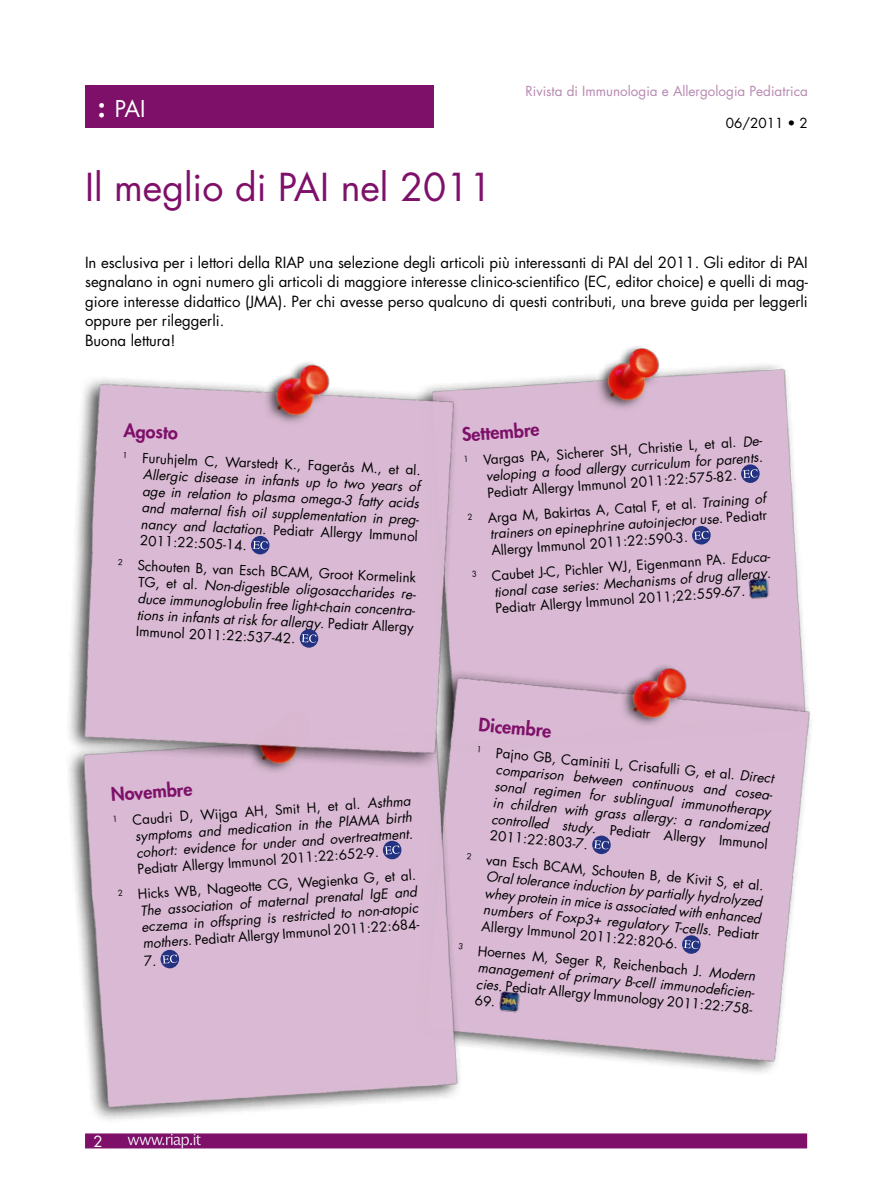
<style>
.page{position:relative;width:893px;height:1191px;background:#fff}
.page>*{position:absolute;margin:0;border:0;box-sizing:border-box;transform-origin:0 0}
.t1{font:37.5px "Futura Std";color:#7e106a}
.t2{font:22.5px "Futura Std";color:#fff}
.t3{font:800 18px "Futura Std";color:#7e106a}
.t4{font:15px/19.5px "Futura Std";color:#000}
.t5{font:15px "Futura Std";color:#fff}
.t6{font:italic 13.5px/16.5px "Futura Std";color:#000}
.t7{font:13.5px/16.5px "Futura Std";color:#000}
.t8{font:13.5px "Futura Std";color:#b788b1}
.s1{font-weight:800;font-size:27px}
.s2{font-style:normal}
.s3{font-style:italic}
</style>
<div class="page">
<div style="left:85px;top:85px;width:349px;height:43px;background:#7e106a"></div>
<div style="left:85px;top:1133px;width:722px;height:15px;background:#7e106a"></div>
<svg style="left:128px;top:1133px;width:73px;height:15px"></svg>
<img style="left:498px;top:346px;width:304px;height:280px">
<svg style="left:741px;top:464px;width:19px;height:19px"></svg>
<svg style="left:743px;top:469px;width:15px;height:9px"></svg>
<svg style="left:692px;top:525px;width:19px;height:20px"></svg>
<svg style="left:694px;top:530px;width:15px;height:10px"></svg>
<img style="left:748px;top:578px;width:22px;height:21px">
<img style="left:486px;top:626px;width:325px;height:447px">
<svg style="left:592px;top:835px;width:19px;height:19px"></svg>
<svg style="left:682px;top:934px;width:19px;height:20px"></svg>
<img style="left:499px;top:991px;width:21px;height:21px">
<img style="left:70px;top:793px;width:416px;height:327px">
<svg style="left:383px;top:840px;width:19px;height:19px"></svg>
<svg style="left:385px;top:845px;width:15px;height:9px"></svg>
<svg style="left:160px;top:949px;width:19px;height:19px"></svg>
<svg style="left:162px;top:954px;width:15px;height:9px"></svg>
<img style="left:69px;top:362px;width:429px;height:431px">
<svg style="left:251px;top:535px;width:19px;height:19px"></svg>
<svg style="left:253px;top:541px;width:14px;height:8px"></svg>
<svg style="left:300px;top:629px;width:18px;height:19px"></svg>
<svg style="left:301px;top:634px;width:15px;height:9px"></svg>
<svg style="left:144px;top:955px;width:11px;height:11px"></svg>
<svg style="left:124px;top:451px;width:2px;height:7px"></svg>
<svg style="left:118px;top:559px;width:4px;height:6px"></svg>
<h2 class="t2" style="left:98px;top:95px;width:49px"><span class="s1">:</span> pai</h2>
<h1 class="t1" style="left:85px;top:163px;width:409px">Il meglio di PAI nel 2011</h1>
<p class="t8" style="left:526px;top:83px;width:284px">Rivista di Immunologia e Allergologia Pediatrica</p>
<p class="t7" style="left:726px;top:115px;width:84px">06/2011 • 2</p>
<p class="t4" style="left:85px;top:252px;width:724px">In esclusiva per i lettori della RIAP una selezione degli articoli più interessanti di PAI del 2011. Gli editor di PAI segnalano in ogni numero gli articoli di maggiore interesse clinico-scientifico (EC, editor choice) e quelli di mag&shy;giore interesse didattico (JMA). Per chi avesse perso qualcuno di questi contributi, una breve guida per leggerli oppure per rileggerli.<br>Buona lettura!</p>
<h3 class="t3" style="left:124px;top:419px;width:56px;rotate:2deg">Agosto</h3>
<p class="t7" style="left:143px;top:449px;width:280px;rotate:3deg">Furuhjelm C, Warstedt K., Fagerås M., et al.</p>
<p class="t6" style="left:144px;top:465px;width:283px;rotate:3deg">Allergic disease in infants up to two years of age in relation to plasma omega-3 fatty acids and maternal fi sh oil supplementation in preg&shy;nancy and lactation<span class="s2">. Pediatr Allergy Immunol</span></p>
<p class="t7" style="left:141px;top:532px;width:108px;rotate:3deg">2011:22:505-14.</p>
<p class="t6" style="left:138px;top:556px;width:284px;rotate:3deg"><span class="s2">Schouten B, van Esch BCAM, Groot Kormelink TG, et al.</span> Non-digestible oligosaccharides re&shy;duce immunoglobulin free light-chain concentra&shy;tions in infants at risk for allergy<span class="s2">. PediatrAllergy Immunol 2011:22:537-42.</span></p>
<h3 class="t3" style="left:110px;top:783px;width:83px;rotate:-4deg">Novembre</h3>
<p class="t6" style="left:134px;top:811px;width:279px;text-align:justify;text-indent:-21px;rotate:-4deg"><sup>1</sup> <span class="s2">Caudri D, Wijga AH, Smit H, et al.</span> Asthma symptoms and medication in the PIAMA birth cohort: evidence for under and overtreatment<span class="s2">.<br>Pediatr Allergy Immunol 2011:22:652-9.</span></p>
<p class="t6" style="left:139px;top:886px;width:279px;text-align:justify;text-indent:-21px;rotate:-4deg"><sup>2</sup> <span class="s2">Hicks WB, Nageotte CG, Wegienka G, et al.<br></span>The association of maternal prenatal IgE and eczema in offspring is restricted to non-atopic mothers<span class="s2">. PediatrAllergy Immunol 2011:22:684-</span></p>
<h3 class="t3" style="left:461px;top:423px;width:79px;rotate:-4deg">Settembre</h3>
<p class="t7" style="left:485px;top:451px;width:283px;text-indent:-21px;rotate:-4deg"><sup>1</sup> Vargas PA, Sicherer SH, Christie L, et al. <span class="s3">De&shy;veloping a food allergy curriculum for parents</span>.<br>Pediatr Allergy Immunol 2011:22:575-82.</p>
<p class="t7" style="left:489px;top:509px;width:282px;text-indent:-21px;rotate:-4deg"><sup>2</sup> Arga M, Bakirtas A, Catal F, et al. <span class="s3">Training of trainers on epinephrine autoinjector use</span>. Pediatr<br>Allergy Immunol 2011:22:590-3.</p>
<p class="t7" style="left:493px;top:567px;width:283px;text-indent:-21px;rotate:-4deg"><sup>3</sup> Caubet J-C, Pichler WJ, Eigenmann PA. <span class="s3">Educa&shy;tional case series: Mechanisms of drug allergy</span>.<br>Pediatr Allergy Immunol 2011;22:559-67.</p>
<h3 class="t3" style="left:480px;top:713px;width:75px;rotate:5deg">Dicembre</h3>
<p class="t6" style="left:498px;top:745px;width:283px;text-indent:-21px;rotate:5deg"><sup>1</sup> <span class="s2">Pajno GB, Caminiti L, Crisafulli G, et al.</span> Direct comparison between continuous and cosea&shy;sonal regimen for sublingual immunotherapy in children with grass allergy: a randomized controlled study<span class="s2">. Pediatr Allergy Immunol 2011:22:803-7.</span></p>
<p class="t6" style="left:488px;top:852px;width:282px;text-indent:-21px;rotate:5deg"><sup>2</sup> <span class="s2">van Esch BCAM, Schouten B, de Kivit S, et al.<br></span>Oral tolerance induction by partially hydrolyzed whey protein in mice is associated with enhanced numbers of Foxp3+ regulatory T-cells<span class="s2">. Pediatr Allergy Immunol 2011:22:820-6.</span></p>
<p class="t6" style="left:480px;top:943px;width:279px;text-indent:-21px;rotate:5deg"><sup>3</sup> <span class="s2">Hoernes M, Seger R, Reichenbach J. </span>management of primary B-cell immunodefi cien-</p>
<p class="t6" style="left:710px;top:964px;width:48px;rotate:5deg">Modern</p>
<p class="t7" style="left:477px;top:976px;width:279px;line-height:15.9px;rotate:5deg"><span class="s3">cies</span>. PediatrAllergy Immunology 2011:22:758-<br>69.</p>
<p class="t5" style="left:94px;top:1132px;width:11px">2</p>
</div>
